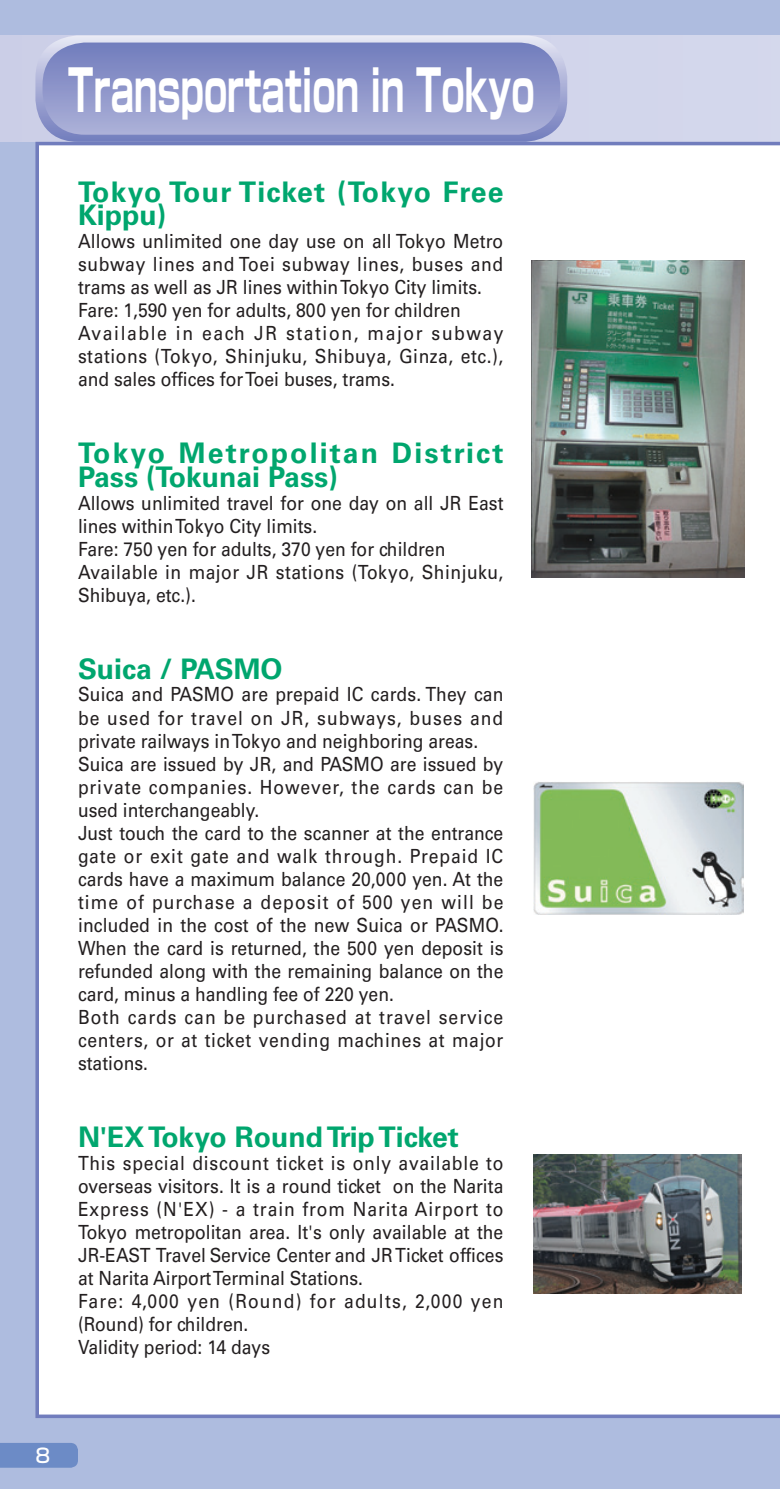
<style>
.page{position:relative;width:780px;height:1489px;background:#fff}
.page>*{position:absolute;margin:0;border:0;box-sizing:border-box;transform-origin:0 0}
.t1{font:700 56.75px "Shin Go Pro";color:#fff;scale:.6 1}
.t2{font:700 28.25px/23.5px "Univers";letter-spacing:.075em;color:#00a66e}
.t3{font:700 28.25px "Univers";color:#00a66e}
.t4{font:700 28.25px/23.5px "Univers";letter-spacing:.02em;color:#00a66e}
.t5{font:19.5px/23px "Univers";color:#231f20;scale:.9 1}
.t6{font:500 19.5px "Shin Go Pro";color:#fff}
</style>
<div class="page">
<div style="left:0;top:0;width:780px;height:1488px;background:#aebcdf"></div>
<div style="left:0;top:35px;width:780px;height:107px;background:#d2d6eb"></div>
<div style="left:35px;top:142px;width:745px;height:1275px;background:#fff"></div>
<div style="left:0;top:1443px;width:78px;height:24px;background:#6c8bc6"></div>
<img style="left:531px;top:260px;width:213px;height:318px">
<img style="left:533px;top:781px;width:210px;height:133px">
<svg style="left:35px;top:35px;width:532px;height:107px"></svg>
<svg style="left:43px;top:43px;width:517px;height:92px;background:#8f97ca"></svg>
<img style="left:534px;top:1154px;width:208px;height:138px">
<h1 class="t1" style="left:68px;top:45px;width:779px">Transportation in Tokyo</h1>
<h2 class="t4" style="left:78px;top:180px;width:427px">Tokyo Tour Ticket (Tokyo Free<br>Kippu)</h2>
<p class="t5" style="left:78px;top:230px;width:474px">Allows unlimited one day use on all Tokyo Metro subway lines and Toei subway lines, buses and trams as well as JR lines within Tokyo City limits.<br>Fare: 1,590 yen for adults, 800 yen for children Available in each JR station, major subway stations (Tokyo, Shinjuku, Shibuya, Ginza, etc.), and sales offices for Toei buses, trams.</p>
<h2 class="t2" style="left:78px;top:441px;width:427px">Tokyo Metropolitan District<br>Pass (Tokunai Pass)</h2>
<p class="t5" style="left:78px;top:491px;width:474px">Allows unlimited travel for one day on all JR East lines within Tokyo City limits.<br>Fare: 750 yen for adults, 370 yen for children Available in major JR stations (Tokyo, Shinjuku, Shibuya, etc.).</p>
<h2 class="t3" style="left:78px;top:652px;width:206px">Suica / PASMO</h2>
<p class="t5" style="left:78px;top:683px;width:474px">Suica and PASMO are prepaid IC cards. They can be used for travel on JR, subways, buses and private railways in Tokyo and neighboring areas.<br>Suica are issued by JR, and PASMO are issued by private companies. However, the cards can be used interchangeably.<br>Just touch the card to the scanner at the entrance gate or exit gate and walk through. Prepaid IC cards have a maximum balance 20,000 yen. At the time of purchase a deposit of 500 yen will be included in the cost of the new Suica or PASMO.<br>When the card is returned, the 500 yen deposit is refunded along with the remaining balance on the card, minus a handling fee of 220 yen.<br>Both cards can be purchased at travel service centers, or at ticket vending machines at major stations.</p>
<h2 class="t3" style="left:78px;top:1120px;width:382px">N'EX Tokyo Round Trip Ticket</h2>
<p class="t5" style="left:78px;top:1151px;width:474px">This special discount ticket is only available to overseas visitors. It is a round ticket on the Narita Express (N'EX) - a train from Narita Airport to Tokyo metropolitan area. It's only available at the JR-EAST Travel Service Center and JR Ticket offices at Narita Airport Terminal Stations.<br>Fare: 4,000 yen (Round) for adults, 2,000 yen (Round) for children.<br>Validity period: 14 days</p>
<p class="t6" style="left:35px;top:1439px;width:16px">8</p>
</div>
